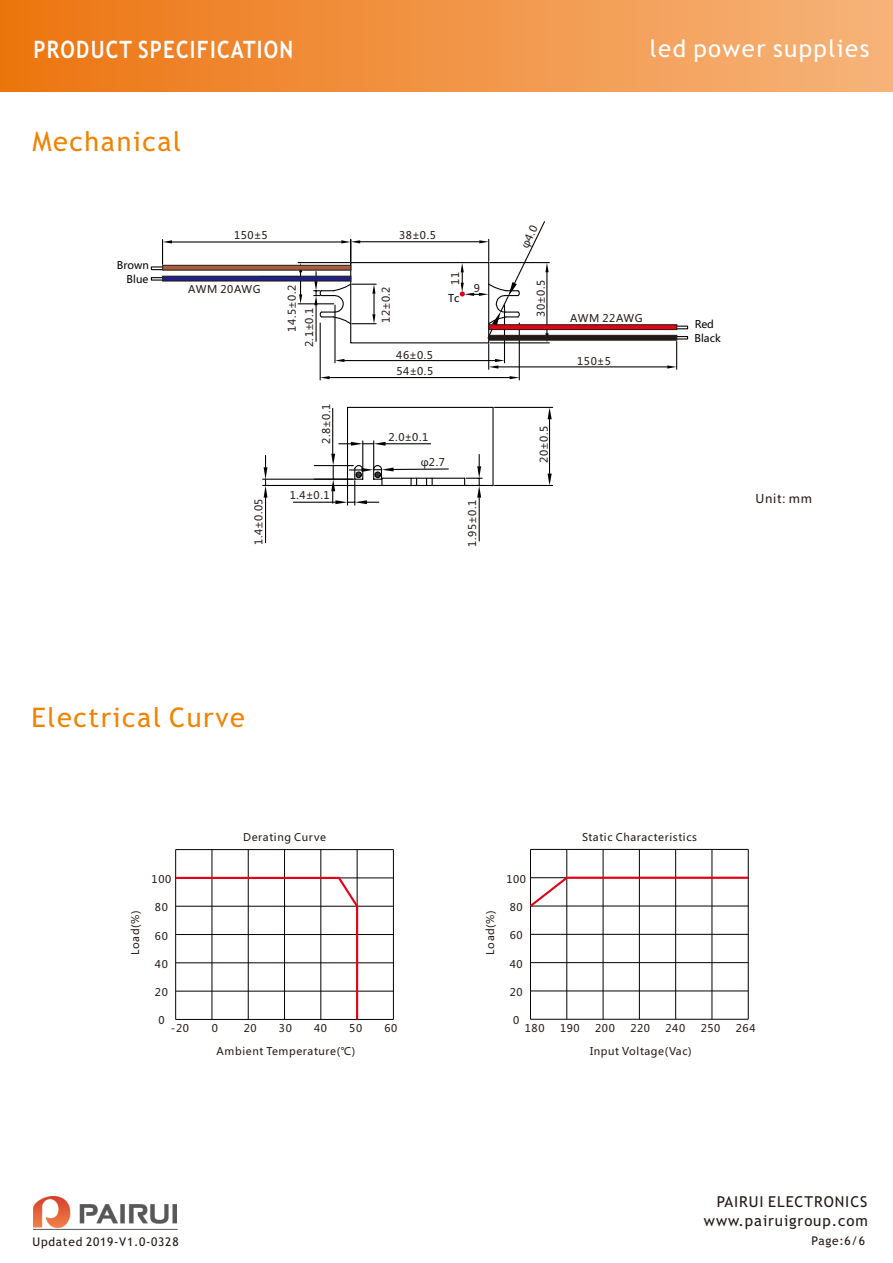
<style>
.page{position:relative;width:893px;height:1263px;background:#fff}
.page>*{position:absolute;margin:0;border:0;box-sizing:border-box;transform-origin:0 0}
.t1{font:27px "Trebuchet MS";letter-spacing:.06em;color:#f08300}
.t2{font:700 24px "Trebuchet MS";letter-spacing:.06em;color:#fff;scale:.86 1}
.t3{font:24px "Trebuchet MS";letter-spacing:.06em;color:#fff}
.t4{font:15px "Trebuchet MS";letter-spacing:.06em;color:#231916}
.t5{font:12px "Trebuchet MS";letter-spacing:.06em;color:#231916}
.t6{font:12px "Microsoft Ya Hei";letter-spacing:.06em;color:#231916}
.t7{font:10.5px/17.2px "Microsoft Ya Hei";letter-spacing:.06em;color:#231916}
.t8{font:10.5px/14.1px "Microsoft Ya Hei";color:#000;text-align:right}
</style>
<div class="page">
<div style="left:0;top:0;width:893px;height:91px;background:linear-gradient(to right,#ec7511,#f6b47b)"></div>
<img style="left:33px;top:1196px;width:143px;height:31px">
<hr style="left:33px;top:1229px;width:145px;height:1px;background:#595857">
<div style="left:350px;top:262px;width:139px;height:81px;border:1px solid #000"></div>
<hr style="left:360px;top:241px;width:119px;height:1px;background:#000">
<hr style="left:334px;top:305px;width:1px;height:58px;background:#000">
<hr style="left:344px;top:360px;width:151px;height:1px;background:#000">
<svg style="left:335px;top:359px;width:9px;height:3px"></svg>
<hr style="left:320px;top:323px;width:1px;height:57px;background:#000">
<hr style="left:519px;top:323px;width:1px;height:57px;background:#000">
<hr style="left:330px;top:377px;width:180px;height:1px;background:#000">
<svg style="left:320px;top:376px;width:10px;height:3px"></svg>
<svg style="left:510px;top:376px;width:9px;height:3px"></svg>
<hr style="left:315px;top:305px;width:2px;height:36px;background:#000">
<div style="left:151px;top:266px;width:12px;height:4px;border:1px solid #000"></div>
<div style="left:151px;top:277px;width:12px;height:4px;border:1px solid #000"></div>
<svg style="left:162px;top:239px;width:214px;height:86px"></svg>
<hr style="left:293px;top:502px;width:42px;height:1px;background:#000">
<hr style="left:265px;top:498px;width:1px;height:45px;background:#000">
<hr style="left:263px;top:485px;width:90px;height:1px;background:#000">
<hr style="left:263px;top:479px;width:90px;height:1px;background:#000">
<svg style="left:264px;top:455px;width:3px;height:43px"></svg>
<hr style="left:479px;top:498px;width:1px;height:43px;background:#000">
<hr style="left:314px;top:465px;width:39px;height:1px;background:#000">
<hr style="left:549px;top:419px;width:1px;height:55px;background:#000">
<hr style="left:494px;top:485px;width:59px;height:1px;background:#000">
<hr style="left:494px;top:407px;width:59px;height:1px;background:#000">
<svg style="left:548px;top:407px;width:4px;height:12px"></svg>
<svg style="left:548px;top:474px;width:4px;height:11px"></svg>
<svg style="left:331px;top:406px;width:163px;height:99px"></svg>
<svg style="left:460px;top:221px;width:228px;height:148px"></svg>
<hr style="left:175px;top:849px;width:1px;height:170px;background:#060101">
<hr style="left:212px;top:849px;width:1px;height:170px;background:#060101">
<hr style="left:248px;top:849px;width:1px;height:170px;background:#060101">
<hr style="left:284px;top:849px;width:1px;height:170px;background:#060101">
<hr style="left:321px;top:849px;width:1px;height:170px;background:#060101">
<hr style="left:357px;top:849px;width:1px;height:170px;background:#060101">
<hr style="left:393px;top:849px;width:1px;height:170px;background:#060101">
<hr style="left:176px;top:1019px;width:217px;height:1px;background:#060101">
<hr style="left:176px;top:991px;width:217px;height:1px;background:#060101">
<hr style="left:176px;top:962px;width:217px;height:1px;background:#060101">
<hr style="left:176px;top:934px;width:217px;height:1px;background:#060101">
<hr style="left:176px;top:906px;width:217px;height:1px;background:#060101">
<hr style="left:176px;top:878px;width:217px;height:1px;background:#060101">
<hr style="left:176px;top:849px;width:217px;height:1px;background:#060101">
<hr style="left:530px;top:849px;width:1px;height:170px;background:#060101">
<hr style="left:566px;top:849px;width:1px;height:170px;background:#060101">
<hr style="left:603px;top:849px;width:1px;height:170px;background:#060101">
<hr style="left:639px;top:849px;width:1px;height:170px;background:#060101">
<hr style="left:675px;top:849px;width:1px;height:170px;background:#060101">
<hr style="left:712px;top:849px;width:1px;height:170px;background:#060101">
<hr style="left:748px;top:849px;width:1px;height:170px;background:#060101">
<hr style="left:530px;top:1019px;width:218px;height:1px;background:#060101">
<hr style="left:530px;top:991px;width:218px;height:1px;background:#060101">
<hr style="left:530px;top:962px;width:218px;height:1px;background:#060101">
<hr style="left:530px;top:934px;width:218px;height:1px;background:#060101">
<hr style="left:530px;top:849px;width:218px;height:1px;background:#060101">
<svg style="left:530px;top:875px;width:219px;height:34px"></svg>
<svg style="left:175px;top:876px;width:184px;height:144px"></svg>
<h2 class="t2" style="left:33px;top:40px;width:304px">PRODUCT SPECIFICATION</h2>
<h2 class="t3" style="left:650px;top:39px;width:221px">led power supplies</h2>
<h1 class="t1" style="left:32px;top:131px;width:150px">Mechanical</h1>
<p class="t8" style="left:117px;top:259px;width:33px">Brown<br>Blue</p>
<p class="t7" style="left:234px;top:228px;width:35px">150±5</p>
<p class="t7" style="left:399px;top:227px;width:38px">38±0.5</p>
<p class="t7" style="left:188px;top:282px;width:74px">AWM 20AWG</p>
<p class="t7" style="left:284px;top:347px;width:64px;text-indent:16px;rotate:-90deg">14.5±0.2<br>2.1±0.1</p>
<p class="t7" style="left:378px;top:323px;width:38px;rotate:-90deg">12±0.2</p>
<p class="t7" style="left:448px;top:285px;width:14px;rotate:-90deg">11</p>
<p class="t8" style="left:448px;top:292px;width:13px">Tc</p>
<p class="t7" style="left:474px;top:280px;width:8px">9</p>
<p class="t7" style="left:396px;top:347px;width:38px">46±0.5</p>
<p class="t7" style="left:396px;top:364px;width:38px">54±0.5</p>
<p class="t7" style="left:318px;top:444px;width:41px;rotate:-90deg">2.8±0.1</p>
<p class="t7" style="left:388px;top:429px;width:41px">2.0±0.1</p>
<p class="t7" style="left:421px;top:454px;width:26px">φ2.7</p>
<p class="t7" style="left:251px;top:545px;width:48px;rotate:-90deg">1.4±0.05</p>
<p class="t7" style="left:290px;top:488px;width:41px">1.4±0.1</p>
<p class="t7" style="left:465px;top:546px;width:48px;rotate:-90deg">1.95±0.1</p>
<p class="t7" style="left:517px;top:244px;width:26px;rotate:-65deg">φ4.0</p>
<p class="t7" style="left:533px;top:317px;width:38px;rotate:-90deg">30±0.5</p>
<p class="t7" style="left:570px;top:310px;width:74px">AWM 22AWG</p>
<p class="t7" style="left:577px;top:354px;width:35px">150±5</p>
<p class="t7" style="left:536px;top:463px;width:38px;rotate:-90deg">20±0.5</p>
<p class="t8" style="left:694px;top:318px;width:28px;line-height:13.6px;text-align:left">Red<br>Black</p>
<p class="t6" style="left:755px;top:493px;width:58px">Unit: mm</p>
<h1 class="t1" style="left:31px;top:707px;width:215px">Electrical Curve</h1>
<p class="t7" style="left:243px;top:829px;width:84px">Derating Curve</p>
<p class="t7" style="left:582px;top:829px;width:116px">Static Characteristics</p>
<p class="t7" style="left:128px;top:955px;width:46px;rotate:-90deg">Load(%)</p>
<p class="t7" style="left:152px;top:872px;width:21px">100</p>
<p class="t7" style="left:155px;top:900px;width:14px">80</p>
<p class="t7" style="left:155px;top:928px;width:14px">60</p>
<p class="t7" style="left:155px;top:956px;width:14px">40</p>
<p class="t7" style="left:155px;top:984px;width:14px">20</p>
<p class="t7" style="left:158px;top:1013px;width:8px">0</p>
<p class="t7" style="left:171px;top:1020px;width:20px">-20</p>
<p class="t7" style="left:212px;top:1020px;width:8px">0</p>
<p class="t7" style="left:244px;top:1020px;width:14px">20</p>
<p class="t7" style="left:279px;top:1020px;width:14px">30</p>
<p class="t7" style="left:314px;top:1020px;width:14px">40</p>
<p class="t7" style="left:349px;top:1020px;width:14px">50</p>
<p class="t7" style="left:384px;top:1020px;width:14px">60</p>
<p class="t7" style="left:482px;top:954px;width:46px;rotate:-90deg">Load(%)</p>
<p class="t7" style="left:506px;top:871px;width:21px">100</p>
<p class="t7" style="left:510px;top:900px;width:14px">80</p>
<p class="t7" style="left:510px;top:928px;width:14px">60</p>
<p class="t7" style="left:510px;top:956px;width:14px">40</p>
<p class="t7" style="left:510px;top:984px;width:14px">20</p>
<p class="t7" style="left:513px;top:1012px;width:8px">0</p>
<p class="t7" style="left:525px;top:1020px;width:21px">180</p>
<p class="t7" style="left:560px;top:1020px;width:21px">190</p>
<p class="t7" style="left:595px;top:1020px;width:21px">200</p>
<p class="t7" style="left:630px;top:1020px;width:21px">220</p>
<p class="t7" style="left:665px;top:1020px;width:21px">240</p>
<p class="t7" style="left:701px;top:1020px;width:21px">250</p>
<p class="t7" style="left:736px;top:1020px;width:21px">264</p>
<p class="t7" style="left:217px;top:1043px;width:140px">Ambient Temperature(℃)</p>
<p class="t7" style="left:590px;top:1043px;width:103px">Input Voltage(Vac)</p>
<h3 class="t4" style="left:717px;top:1196px;width:152px">PAIRUI ELECTRONICS</h3>
<p class="t5" style="left:33px;top:1237px;width:147px">Updated 2019-V1.0-0328</p>
<h3 class="t4" style="left:704px;top:1215px;width:165px">www.pairuigroup.com</h3>
<p class="t5" style="left:812px;top:1236px;width:55px">Page:6/6</p>
</div>
